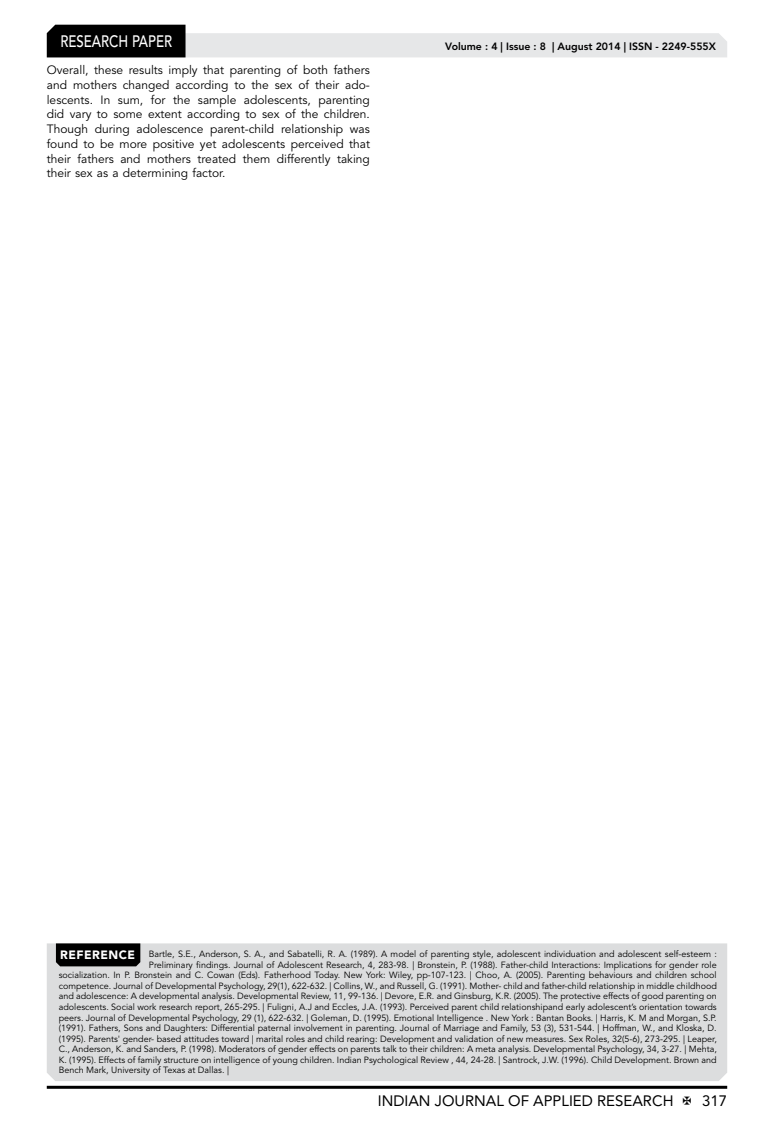
<style>
.page{position:relative;width:774px;height:1136px;background:#fff}
.page>*{position:absolute;margin:0;border:0;box-sizing:border-box;transform-origin:0 0}
.t1{font:500 16.5px "Avenir LT Std";color:#fff;scale:.8 1}
.t2{font:15px "Avenir LT Std";color:#000}
.t3{font:12px/14.7px "Avenir LT Std";color:#000;text-align:justify}
.t4{font:800 10.5px "Avenir LT Std";color:#000}
.t5{font:9px "Avenir LT Std";color:#000}
.s1{font-weight:900;font-size:12px;color:#fff}
</style>
<div class="page">
<hr style="left:47px;top:1085px;width:680px;height:3px;background:#000">
<svg style="left:47px;top:25px;width:680px;height:32px"></svg>
<div style="left:47px;top:943px;width:680px;height:137px;background:#dcddde"></div>
<div style="left:56px;top:943px;width:84px;height:23px;background:#000"></div>
<h1 class="t1" style="left:60px;top:32px;width:139px">RESEARCH PAPER</h1>
<p class="t3" style="left:47px;top:63px;width:325px">Overall, these results imply that parenting of both fathers and mothers changed according to the sex of their ado&shy;lescents. In sum, for the sample adolescents, parenting did vary to some extent according to sex of the children.<br>Though during adolescence parent-child relationship was found to be more positive yet adolescents perceived that their fathers and mothers treated them differently taking their sex as a determining factor.</p>
<p class="t4" style="left:445px;top:41px;width:272px">Volume : 4 | Issue : 8 | August 2014 | ISSN - 2249-555X</p>
<p class="t5" style="left:60px;top:949px;width:658px"><span class="s1">REFERENCE</span> Bartle, S.E., Anderson, S. A., and Sabatelli, R. A. (1989). A model of parenting style, adolescent individuation and adolescent self-esteem :</p>
<p class="t5" style="left:149px;top:959px;width:569px">Preliminary findings. Journal of Adolescent Research, 4, 283-98. | Bronstein, P. (1988). Father-child Interactions: Implications for gender role</p>
<p class="t5" style="left:59px;top:970px;width:659px">socialization. In P. Bronstein and C. Cowan (Eds). Fatherhood Today. New York: Wiley, pp-107-123. | Choo, A. (2005). Parenting behaviours and children school</p>
<p class="t5" style="left:59px;top:980px;width:660px">competence. Journal of Developmental Psychology, 29(1), 622-632. | Collins, W., and Russell, G. (1991). Mother- child and father-child relationship in middle childhood</p>
<p class="t5" style="left:59px;top:991px;width:660px">and adolescence: A developmental analysis. Developmental Review, 11, 99-136. | Devore, E.R. and Ginsburg, K.R. (2005). The protective effects of good parenting on</p>
<p class="t5" style="left:59px;top:1001px;width:660px">adolescents. Social work research report, 265-295. | Fuligni, A.J and Eccles, J.A. (1993). Perceived parent child relationshipand early adolescent’s orientation towards</p>
<p class="t5" style="left:59px;top:1012px;width:660px">peers. Journal of Developmental Psychology, 29 (1), 622-632. | Goleman, D. (1995). Emotional Intelligence . New York : Bantan Books. | Harris, K. M and Morgan, S.P.</p>
<p class="t5" style="left:59px;top:1022px;width:660px">(1991). Fathers, Sons and Daughters: Differential paternal involvement in parenting. Journal of Marriage and Family, 53 (3), 531-544. | Hoffman, W., and Kloska, D.</p>
<p class="t5" style="left:59px;top:1033px;width:660px">(1995). Parents' gender- based attitudes toward | marital roles and child rearing: Development and validation of new measures. Sex Roles, 32(5-6), 273-295. | Leaper,</p>
<p class="t5" style="left:59px;top:1043px;width:660px">C., Anderson, K. and Sanders, P. (1998). Moderators of gender effects on parents talk to their children: A meta analysis. Developmental Psychology, 34, 3-27. | Mehta,</p>
<p class="t5" style="left:59px;top:1054px;width:659px">K. (1995). Effects of family structure on intelligence of young children. Indian Psychological Review , 44, 24-28. | Santrock, J.W. (1996). Child Development. Brown and</p>
<p class="t5" style="left:59px;top:1064px;width:172px">Bench Mark, University of Texas at Dallas. |</p>
<h2 class="t2" style="left:378px;top:1091px;width:297px">INDIAN JOURNAL OF APPLIED RESEARCH</h2>
<h2 class="t2" style="left:702px;top:1091px;width:27px">317</h2>
</div>
